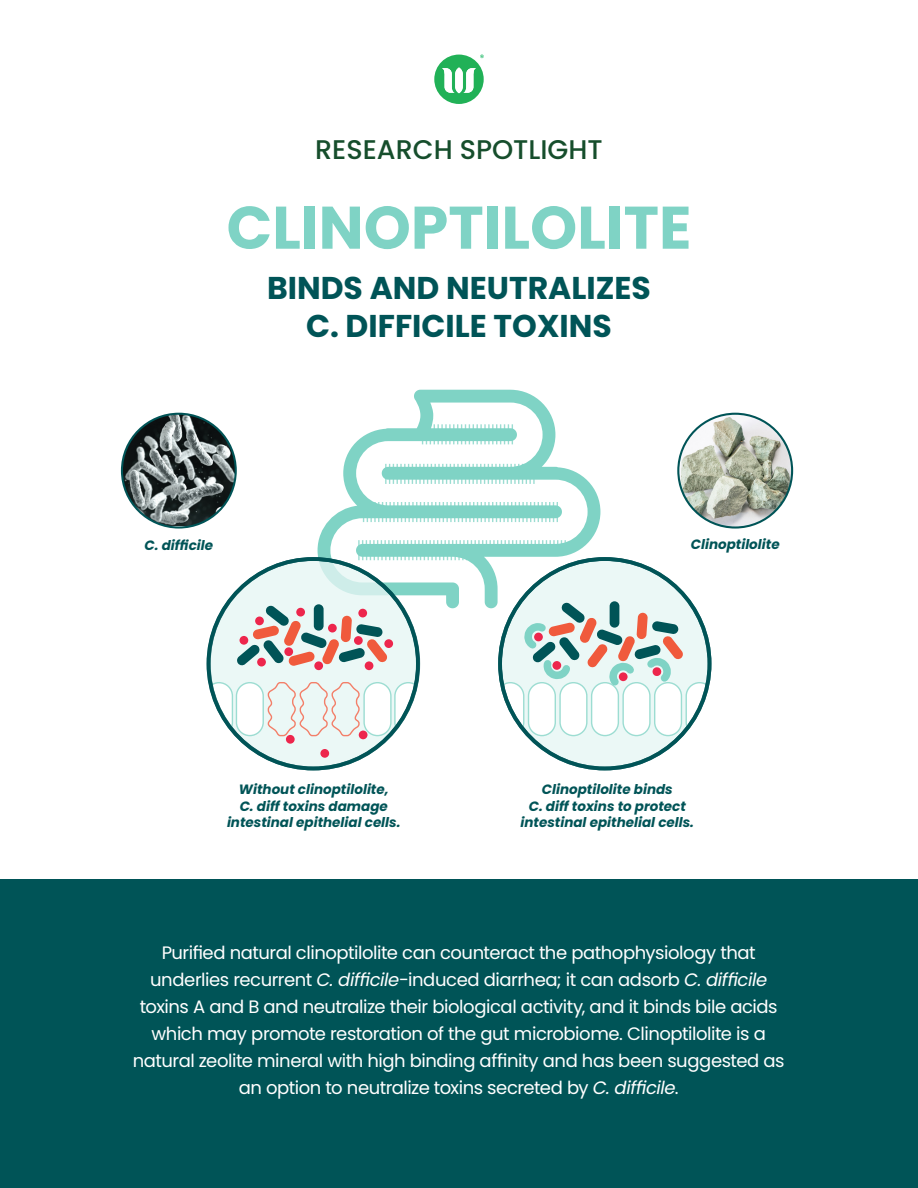
<style>
.page{position:relative;width:918px;height:1188px;background:#fff}
.page>*{position:absolute;margin:0;border:0;box-sizing:border-box;transform-origin:0 0}
.t1{font:700 60px "Poppins";color:#7fd3c5}
.t2{font:700 31.5px/37.8px "Poppins";color:#005457;text-align:center}
.t3{font:500 27px "Poppins";color:#164e2c}
.t4{font:18px/27px "Poppins";letter-spacing:-.025em;color:#fff;text-align:center}
.t5{font:italic 700 13.5px/16.2px "Poppins";color:#005457;text-align:center}
.s1{font-style:italic}
</style>
<div class="page">
<svg style="left:434px;top:55px;width:50px;height:49px"></svg>
<img style="left:122px;top:414px;width:114px;height:112px">
<div style="left:121px;top:413px;width:116px;height:116px;border:2px solid #005457;border-radius:50%"></div>
<img style="left:678px;top:414px;width:114px;height:114px;border-radius:57px">
<div style="left:677px;top:413px;width:116px;height:116px;border:2px solid #005457;border-radius:50%"></div>
<div style="left:0;top:879px;width:918px;height:309px;background:#005457"></div>
<svg style="left:318px;top:390px;width:282px;height:218px"></svg>
<div style="left:209px;top:559px;width:209px;height:209px;background:#e6f6f4;border-radius:50%"></div>
<svg style="left:267px;top:682px;width:93px;height:55px"></svg>
<div style="left:236px;top:683px;width:27px;height:53px;background:#fff;border-radius:13px"></div>
<div style="left:236px;top:682px;width:28px;height:54px;border:1px solid #7fd3c5;border-radius:13px"></div>
<div style="left:364px;top:683px;width:27px;height:53px;background:#fff;border-radius:13px"></div>
<div style="left:363px;top:682px;width:29px;height:54px;border:1px solid #7fd3c5;border-radius:13px"></div>
<svg style="left:394px;top:682px;width:24px;height:52px"></svg>
<svg style="left:209px;top:682px;width:24px;height:52px"></svg>
<svg style="left:237px;top:605px;width:150px;height:61px"></svg>
<div style="left:328px;top:624px;width:9px;height:9px;background:#ed264c;border-radius:50%"></div>
<div style="left:314px;top:661px;width:9px;height:9px;background:#ed264c;border-radius:50%"></div>
<div style="left:358px;top:609px;width:9px;height:8px;background:#ed264c;border-radius:50%"></div>
<div style="left:384px;top:639px;width:9px;height:9px;background:#ed264c;border-radius:50%"></div>
<div style="left:240px;top:636px;width:8px;height:9px;background:#ed264c;border-radius:50%"></div>
<div style="left:354px;top:636px;width:9px;height:9px;background:#ed264c;border-radius:50%"></div>
<div style="left:365px;top:661px;width:8px;height:9px;background:#ed264c;border-radius:50%"></div>
<div style="left:255px;top:617px;width:9px;height:8px;background:#ed264c;border-radius:50%"></div>
<div style="left:296px;top:608px;width:9px;height:9px;background:#ed264c;border-radius:50%"></div>
<div style="left:257px;top:658px;width:9px;height:8px;background:#ed264c;border-radius:50%"></div>
<div style="left:284px;top:647px;width:9px;height:9px;background:#ed264c;border-radius:50%"></div>
<div style="left:320px;top:749px;width:9px;height:9px;background:#ed264c;border-radius:50%"></div>
<div style="left:359px;top:731px;width:9px;height:8px;background:#ed264c;border-radius:50%"></div>
<div style="left:286px;top:735px;width:9px;height:9px;background:#ed264c;border-radius:50%"></div>
<div style="left:500px;top:559px;width:210px;height:209px;background:#e6f6f4;border-radius:50%"></div>
<svg style="left:500px;top:602px;width:210px;height:134px"></svg>
<h3 class="t3" style="left:315px;top:134px;width:289px">RESEARCH SPOTLIGHT</h3>
<p class="t1" style="left:227px;top:193px;width:466px">CLINOPTILOLITE</p>
<p class="t2" style="left:267px;top:270px;width:385px">BINDS AND NEUTRALIZES<br>C. DIFFICILE TOXINS</p>
<p class="t5" style="left:145px;top:537px;width:70px">C. difficile</p>
<p class="t5" style="left:691px;top:536px;width:90px">Clinoptilolite</p>
<p class="t5" style="left:227px;top:782px;width:175px">Without clinoptilolite,<br>C. diff toxins damage intestinal epithelial cells.</p>
<p class="t5" style="left:521px;top:782px;width:175px">Clinoptilolite binds<br>C. diff toxins to protect intestinal epithelial cells.</p>
<p class="t4" style="left:133px;top:939px;width:653px">Purified natural clinoptilolite can counteract the pathophysiology that underlies recurrent <span class="s1">C. difficile</span>-induced diarrhea; it can adsorb <span class="s1">C. difficile </span>toxins A and B and neutralize their biological activity, and it binds bile acids which may promote restoration of the gut microbiome. Clinoptilolite is a natural zeolite mineral with high binding affinity and has been suggested as an option to neutralize toxins secreted by <span class="s1">C. difficile</span>.</p>
</div>
